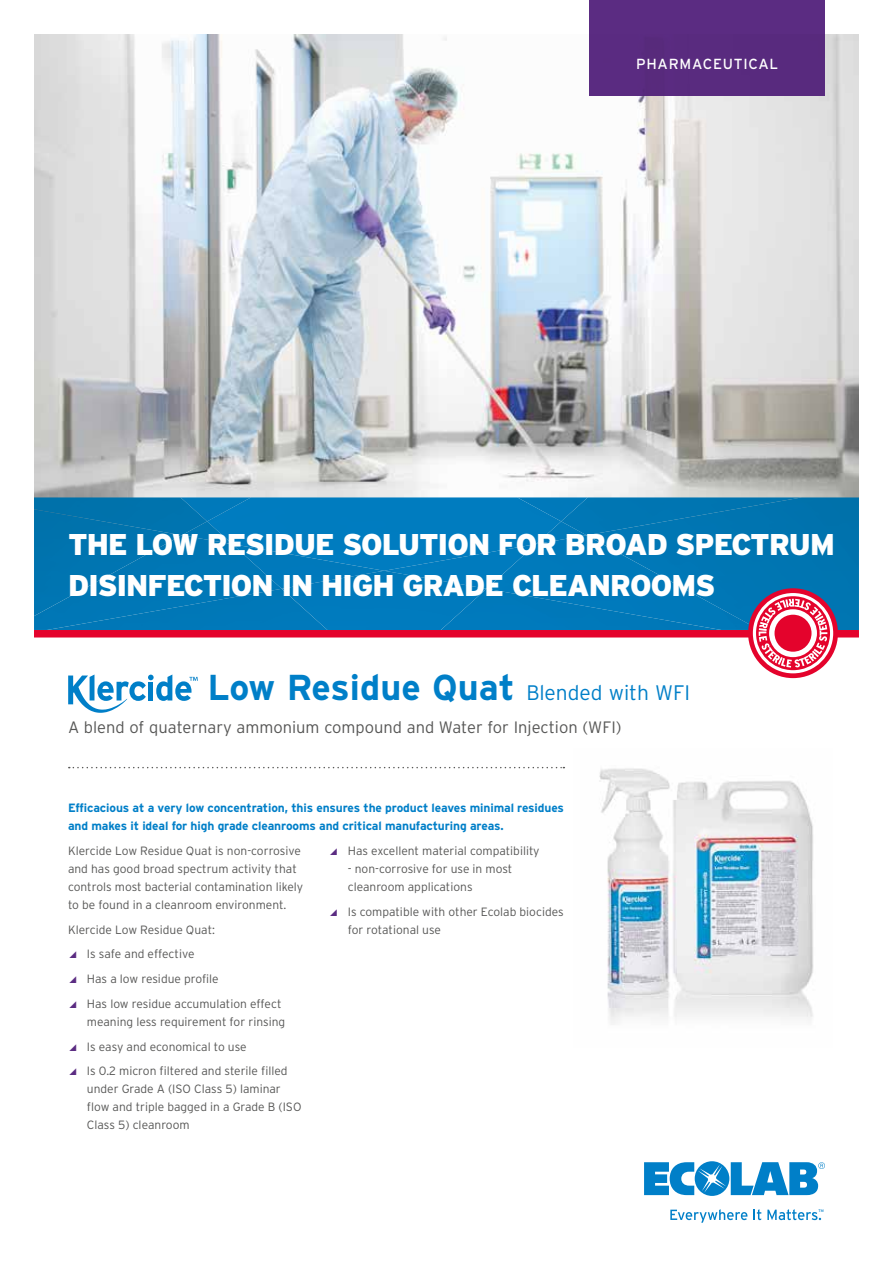
<style>
.page{position:relative;width:893px;height:1263px;background:#fff}
.page>*{position:absolute;margin:0;border:0;box-sizing:border-box;transform-origin:0 0}
.t1{font:700 36px "Interstate";color:#007fc8}
.t2{font:900 30px/40.5px "Interstate";letter-spacing:-.03em;color:#fff}
.t3{font:300 16.5px "Interstate";color:#575756}
.t4{font:14.55px "Interstate";letter-spacing:.05em;color:#fff}
.t5{font:300 12px/18px "Interstate";color:#575756}
.t6{font:700 12px/18px "Interstate";letter-spacing:-.01em;color:#007fc8}
.t7{font:3.75px "Interstate";color:#007fc8}
.s1{font-weight:300;font-size:21px}
.s2{color:#5b2c82}
</style>
<div class="page">
<img style="left:34px;top:34px;width:825px;height:463px">
<img style="left:561px;top:521px;width:25px;height:14px">
<img style="left:561px;top:497px;width:25px;height:24px">
<img style="left:34px;top:497px;width:147px;height:12px">
<img style="left:182px;top:521px;width:25px;height:14px">
<img style="left:181px;top:497px;width:26px;height:24px">
<div style="left:207px;top:497px;width:354px;height:47px;background:#007cbf"></div>
<div style="left:34px;top:509px;width:148px;height:26px;background:#0072ac"></div>
<div style="left:34px;top:535px;width:248px;height:95px;background:#0076b3"></div>
<div style="left:232px;top:544px;width:255px;height:45px;background:#007cbf"></div>
<div style="left:586px;top:497px;width:273px;height:133px;background:#0075b1"></div>
<div style="left:487px;top:535px;width:273px;height:95px;background:#0079b9"></div>
<div style="left:487px;top:589px;width:234px;height:41px;background:#0079ba"></div>
<div style="left:47px;top:589px;width:235px;height:41px;background:#0078b7"></div>
<div style="left:282px;top:571px;width:205px;height:59px;background:#007abd"></div>
<svg style="left:644px;top:1161px;width:181px;height:35px"></svg>
<svg style="left:670px;top:1209px;width:77px;height:14px"></svg>
<svg style="left:753px;top:1209px;width:8px;height:11px"></svg>
<svg style="left:767px;top:1209px;width:54px;height:11px"></svg>
<svg style="left:69px;top:767px;width:495px;height:1px"></svg>
<svg style="left:68px;top:674px;width:130px;height:39px"></svg>
<img style="left:599px;top:768px;width:215px;height:257px">
<div style="left:34px;top:630px;width:825px;height:7px;background:#e4032c"></div>
<svg style="left:748px;top:588px;width:90px;height:90px"></svg>
<div style="left:753px;top:593px;width:80px;height:80px;background:#fff;border-radius:50%"></div>
<svg style="left:756px;top:596px;width:74px;height:74px"></svg>
<div style="left:774px;top:615px;width:37px;height:37px;background:#e4032c;border-radius:50%"></div>
<div style="left:590px;top:0;width:235px;height:96px;background:#5b2c82"></div>
<p class="t4" style="left:636px;top:56px;width:144px">PHARMACEUTICAL</p>
<h2 class="t2" style="left:68px;top:524px;width:768px">THE LOW RESIDUE SOLUTION FOR BROAD SPECTRUM<br>DISINFECTION IN HIGH GRADE CLEANROOMS</h2>
<h1 class="t1" style="left:208px;top:667px;width:484px">Low Residue Quat <span class="s1">Blended with WFI</span></h1>
<h3 class="t3" style="left:68px;top:718px;width:555px">A blend of quaternary ammonium compound and Water for Injection (WFI)</h3>
<p class="t6" style="left:68px;top:799px;width:498px">Efficacious at a very low concentration, this ensures the product leaves minimal residues and makes it ideal for high grade cleanrooms and critical manufacturing areas.</p>
<p class="t5" style="left:68px;top:841px;width:237px">Klercide Low Residue Quat is non-corrosive and has good broad spectrum activity that controls most bacterial contamination likely to be found in a cleanroom environment.</p>
<p class="t5" style="left:68px;top:917px;width:215px;line-height:24.8px">Klercide Low Residue Quat:<br><span class="s2">◢</span> Is safe and effective<br><span class="s2">◢</span> Has a low residue profile<br><span class="s2">◢</span> Has low residue accumulation effect</p>
<p class="t5" style="left:68px;top:1009px;width:221px;line-height:24.8px;text-indent:19px">meaning less requirement for rinsing <span class="s2">◢</span> Is easy and economical to use<br><span class="s2">◢</span> Is 0.2 micron filtered and sterile filled</p>
<p class="t5" style="left:87px;top:1080px;width:216px">under Grade A (ISO Class 5) laminar flow and triple bagged in a Grade B (ISO<br>Class 5) cleanroom</p>
<p class="t5" style="left:329px;top:841px;width:212px"><span class="s2">◢</span> Has excellent material compatibility</p>
<p class="t5" style="left:348px;top:859px;width:166px">- non-corrosive for use in most cleanroom applications</p>
<p class="t5" style="left:348px;top:902px;width:217px;text-indent:-19px"><span class="s2">◢</span> Is compatible with other Ecolab biocides for rotational use</p>
<p class="t7" style="left:818px;top:1208px;width:7px">TM</p>
</div>
